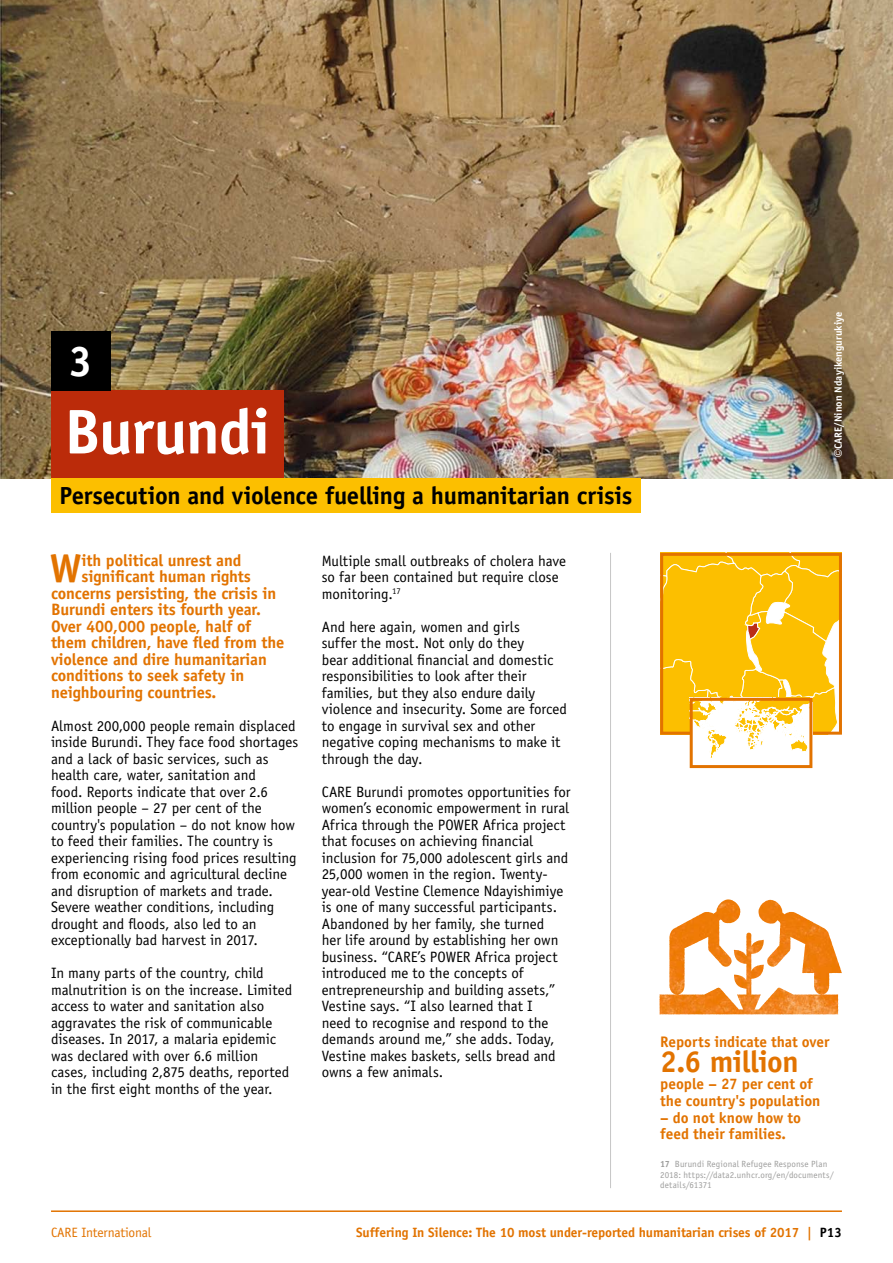
<style>
.page{position:relative;width:893px;height:1263px;background:#fff}
.page>*{position:absolute;margin:0;border:0;box-sizing:border-box;transform-origin:0 0}
.t1{font:700 63.3px "Officina Sans Std";letter-spacing:-.02em;color:#fff}
.t2{font:700 42.9px "Officina Sans Std";color:#fff}
.t3{font:700 40.35px "Officina Sans Std";color:#e27300}
.t4{font:700 30.3px "Officina Sans Std";letter-spacing:-.02em;color:#e27300}
.t5{font:700 24.75px "Officina Sans Std";letter-spacing:-.015em;color:#000}
.t6{font:700 16.5px "Officina Sans Std";letter-spacing:-.01em;color:#e27300}
.t7{font:700 15.3px/16.8px "Officina Sans Std";letter-spacing:-.005em;color:#e27300}
.t8{font:15px/16.5px "Officina Sans Std";letter-spacing:-.005em;color:#000}
.t9{font:700 13.5px "Officina Sans Std";letter-spacing:-.01em;color:#e27300}
.t10{font:13.5px "Officina Sans Std";letter-spacing:-.01em;color:#e27300}
.t11{font:700 10.5px "Officina Sans Std";color:#fff}
.t12{font:9px/10.5px "Officina Sans Std";letter-spacing:.015em;color:#9d9d9c}
.s1{font-family:"Arial";font-weight:400}
.s2{font-weight:700}
.s3{color:#000}
</style>
<div class="page">
<img style="left:0;top:0;width:893px;height:478px">
<div style="left:51px;top:390px;width:233px;height:88px;background:#bb2b0a"></div>
<div style="left:51px;top:478px;width:590px;height:34px;background:#fcbf00"></div>
<div style="left:51px;top:331px;width:60px;height:59px;background:#000"></div>
<hr style="left:610px;top:553px;width:1px;height:635px;background:#c6c6c6">
<svg style="left:660px;top:553px;width:182px;height:208px"></svg>
<div style="left:690px;top:698px;width:122px;height:70px;border:3px solid #e27300"></div>
<img style="left:683px;top:899px;width:45px;height:25px">
<hr style="left:51px;top:1210px;width:791px;height:2px;background:#e27300">
<h2 class="t2" style="left:69px;top:335px;width:25px">3</h2>
<h1 class="t1" style="left:64px;top:392px;width:208px">Burundi</h1>
<h3 class="t5" style="left:60px;top:480px;width:574px">Persecution and violence fuelling a humanitarian crisis</h3>
<h3 class="t3" style="left:50px;top:543px;width:34px">W</h3>
<p class="t6" style="left:82px;top:550px;width:161px">ith political unrest and</p>
<p class="t6" style="left:82px;top:566px;width:171px">significant human rights</p>
<p class="t6" style="left:51px;top:583px;width:227px">concerns persisting, the crisis in</p>
<p class="t6" style="left:51px;top:599px;width:211px">Burundi enters its fourth year.</p>
<p class="t6" style="left:51px;top:616px;width:202px">Over 400,000 people, half of</p>
<p class="t6" style="left:51px;top:632px;width:235px">them children, have fled from the</p>
<p class="t6" style="left:51px;top:649px;width:217px">violence and dire humanitarian</p>
<p class="t6" style="left:51px;top:665px;width:195px">conditions to seek safety in</p>
<p class="t6" style="left:51px;top:682px;width:167px">neighbouring countries.</p>
<p class="t8" style="left:51px;top:717px;width:249px">Almost 200,000 people remain displaced inside Burundi. They face food shortages and a lack of basic services, such as health care, water, sanitation and<br>food. Reports indicate that over 2.6 million people – 27 per cent of the country's population – do not know how to feed their families. The country is experiencing rising food prices resulting from economic and agricultural decline and disruption of markets and trade.<br>Severe weather conditions, including drought and floods, also led to an exceptionally bad harvest in 2017.</p>
<p class="t8" style="left:51px;top:965px;width:243px">In many parts of the country, child malnutrition is on the increase. Limited access to water and sanitation also aggravates the risk of communicable diseases. In 2017, a malaria epidemic was declared with over 6.6 million cases, including 2,875 deaths, reported in the first eight months of the year.</p>
<p class="t8" style="left:322px;top:552px;width:246px">Multiple small outbreaks of cholera have so far been contained but require close monitoring.<sup>17</sup></p>
<p class="t8" style="left:322px;top:618px;width:247px">And here again, women and girls<br>suffer the most. Not only do they<br>bear additional financial and domestic responsibilities to look after their families, but they also endure daily violence and insecurity. Some are forced to engage in survival sex and other negative coping mechanisms to make it through the day.</p>
<p class="t8" style="left:322px;top:783px;width:250px">CARE Burundi promotes opportunities for women’s economic empowerment in rural Africa through the POWER Africa project that focuses on achieving financial inclusion for 75,000 adolescent girls and 25,000 women in the region. Twenty&shy;year-old Vestine Clemence Ndayishimiye is one of many successful participants.<br>Abandoned by her family, she turned<br>her life around by establishing her own business. “CARE’s POWER Africa project introduced me to the concepts of entrepreneurship and building assets,” Vestine says. “I also learned that I<br>need to recognise and respond to the demands around me,” she adds. Today, Vestine makes baskets, sells bread and owns a few animals.</p>
<p class="t11" style="left:832px;top:457px;width:147px;rotate:-90deg"><span class="s1">©</span>CARE/Ninon Ndayikengurukiye</p>
<p class="t7" style="left:660px;top:1033px;width:171px">Reports indicate that over</p>
<h3 class="t4" style="left:660px;top:1043px;width:140px">2.6 million</h3>
<p class="t7" style="left:660px;top:1075px;width:162px">people – 27 per cent of the country's population</p>
<p class="t7" style="left:660px;top:1109px;width:142px">– do not know how to feed their families.</p>
<p class="t12" style="left:660px;top:1159px;width:175px"><span class="s2">17</span> Burundi Regional Refugee Response Plan<br>2018: https://data2.unhcr.org/en/documents/ details/61371</p>
<p class="t10" style="left:51px;top:1224px;width:102px">CARE International</p>
<p class="t9" style="left:356px;top:1223px;width:487px">Suffering In Silence: The 10 most under-reported humanitarian crises of 2017 | <span class="s3">P13</span></p>
</div>
